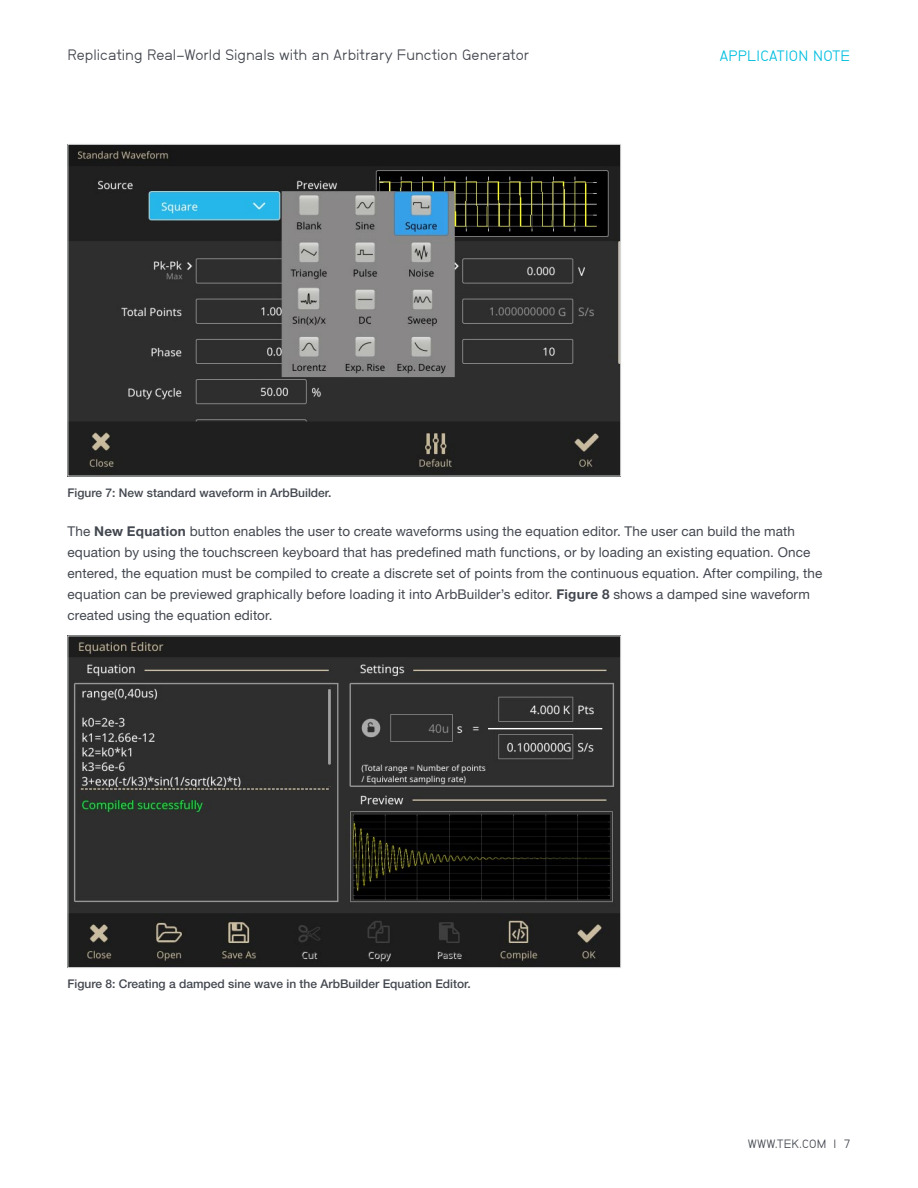
<style>
.page{position:relative;width:918px;height:1188px;background:#fff}
.page>*{position:absolute;margin:0;border:0;box-sizing:border-box;transform-origin:0 0}
.t1{font:15px "Neubau Grotesk Nor";letter-spacing:.005em;color:#43474f}
.t2{font:15px "NB Grotesk";letter-spacing:.02em;color:#00bfdf}
.t3{font:13.5px/21px "Helvetica Neue LT Std";letter-spacing:.01em;color:#43474f}
.t4{font:500 12px "Helvetica Neue LT Std";color:#43474f}
.t5{font:12px "Neubau Grotesk Nor";letter-spacing:.025em;color:#43474f}
.s1{font-weight:700}
</style>
<div class="page">
<img style="left:70px;top:146px;width:549px;height:328px">
<img style="left:70px;top:638px;width:549px;height:328px">
<p class="t1" style="left:68px;top:46px;width:463px">Replicating Real-World Signals with an Arbitrary Function Generator</p>
<p class="t2" style="left:720px;top:47px;width:132px">APPLICATION NOTE</p>
<p class="t4" style="left:68px;top:485px;width:265px">Figure 7: New standard waveform in ArbBuilder.</p>
<p class="t3" style="left:68px;top:520px;width:756px">The <span class="s1">New Equation</span> button enables the user to create waveforms using the equation editor. The user can build the math equation by using the touchscreen keyboard that has predefined math functions, or by loading an existing equation. Once entered, the equation must be compiled to create a discrete set of points from the continuous equation. After compiling, the equation can be previewed graphically before loading it into ArbBuilder’s editor. <span class="s1">Figure 8</span> shows a damped sine waveform created using the equation editor.</p>
<p class="t4" style="left:68px;top:977px;width:405px">Figure 8: Creating a damped sine wave in the ArbBuilder Equation Editor.</p>
<p class="t5" style="left:748px;top:1137px;width:104px">WWW.TEK.COM | 7</p>
</div>
